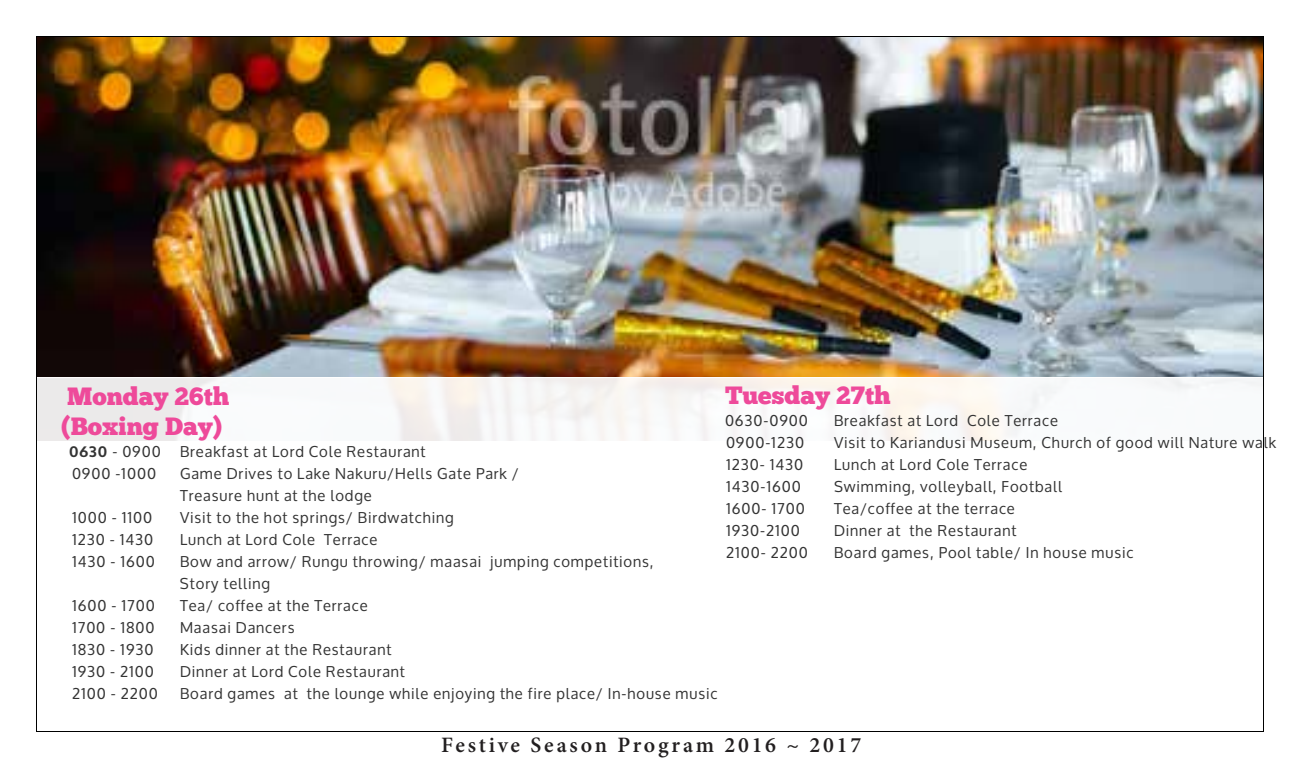
<style>
.page{position:relative;width:1300px;height:768px;background:#fff}
.page>*{position:absolute;margin:0;border:0;box-sizing:border-box;transform-origin:0 0}
.t1{font:25px/30px "Chunk Five";color:#ee4a9a}
.t2{font:600 22px "Minion Pro";letter-spacing:.125em;color:#221f20}
.t3{font:15px/22px "Oxygen";letter-spacing:.06em;color:#333}
.s1{font-weight:700}
</style>
<div class="page">
<img style="left:38px;top:38px;width:1224px;height:339px">
<h1 class="t1" style="left:725px;top:380px;width:167px">Tuesday 27th</h1>
<p class="t3" style="left:725px;top:410px;width:84px">0630-0900</p>
<p class="t3" style="left:834px;top:410px;width:225px">Breakfast at Lord Cole Terrace</p>
<p class="t3" style="left:726px;top:432px;width:80px">0900-1230</p>
<p class="t3" style="left:834px;top:432px;width:444px">Visit to Kariandusi Museum, Church of good will Nature walk</p>
<p class="t3" style="left:726px;top:454px;width:79px">1230- 1430</p>
<p class="t3" style="left:834px;top:454px;width:195px">Lunch at Lord Cole Terrace</p>
<p class="t3" style="left:726px;top:476px;width:76px">1430-1600</p>
<p class="t3" style="left:834px;top:476px;width:230px">Swimming, volleyball, Football</p>
<p class="t3" style="left:726px;top:498px;width:80px">1600- 1700</p>
<p class="t3" style="left:834px;top:498px;width:182px">Tea/coffee at the terrace</p>
<p class="t3" style="left:726px;top:520px;width:75px">1930-2100</p>
<p class="t3" style="left:834px;top:520px;width:184px">Dinner at the Restaurant</p>
<p class="t3" style="left:726px;top:542px;width:83px">2100- 2200</p>
<p class="t3" style="left:834px;top:542px;width:301px">Board games, Pool table/ In house music</p>
<h1 class="t1" style="left:61px;top:381px;width:170px">Monday 26th (Boxing Day)</h1>
<p class="t3" style="left:69px;top:441px;width:93px"><span class="s1">0630</span> - 0900</p>
<p class="t3" style="left:180px;top:441px;width:247px">Breakfast at Lord Cole Restaurant</p>
<p class="t3" style="left:72px;top:463px;width:86px">0900 -1000</p>
<p class="t3" style="left:180px;top:463px;width:340px">Game Drives to Lake Nakuru/Hells Gate Park /<br>Treasure hunt at the lodge</p>
<p class="t3" style="left:72px;top:507px;width:82px">1000 - 1100</p>
<p class="t3" style="left:180px;top:507px;width:275px">Visit to the hot springs/ Birdwatching</p>
<p class="t3" style="left:72px;top:529px;width:83px">1230 - 1430</p>
<p class="t3" style="left:180px;top:529px;width:199px">Lunch at Lord Cole Terrace</p>
<p class="t3" style="left:72px;top:551px;width:84px">1430 - 1600</p>
<p class="t3" style="left:180px;top:551px;width:475px">Bow and arrow/ Rungu throwing/ maasai jumping competitions,<br>Story telling</p>
<p class="t3" style="left:72px;top:595px;width:84px">1600 - 1700</p>
<p class="t3" style="left:180px;top:595px;width:189px">Tea/ coffee at the Terrace</p>
<p class="t3" style="left:72px;top:617px;width:84px">1700 - 1800</p>
<p class="t3" style="left:180px;top:617px;width:116px">Maasai Dancers</p>
<p class="t3" style="left:72px;top:639px;width:83px">1830 - 1930</p>
<p class="t3" style="left:180px;top:639px;width:213px">Kids dinner at the Restaurant</p>
<p class="t3" style="left:72px;top:661px;width:84px">1930 - 2100</p>
<p class="t3" style="left:180px;top:661px;width:227px">Dinner at Lord Cole Restaurant</p>
<p class="t3" style="left:72px;top:683px;width:87px">2100 - 2200</p>
<p class="t3" style="left:180px;top:683px;width:539px">Board games at the lounge while enjoying the fire place/ In-house music</p>
<h2 class="t2" style="left:441px;top:730px;width:422px">Festive Season Program 2016 ~ 2017</h2>
</div>
